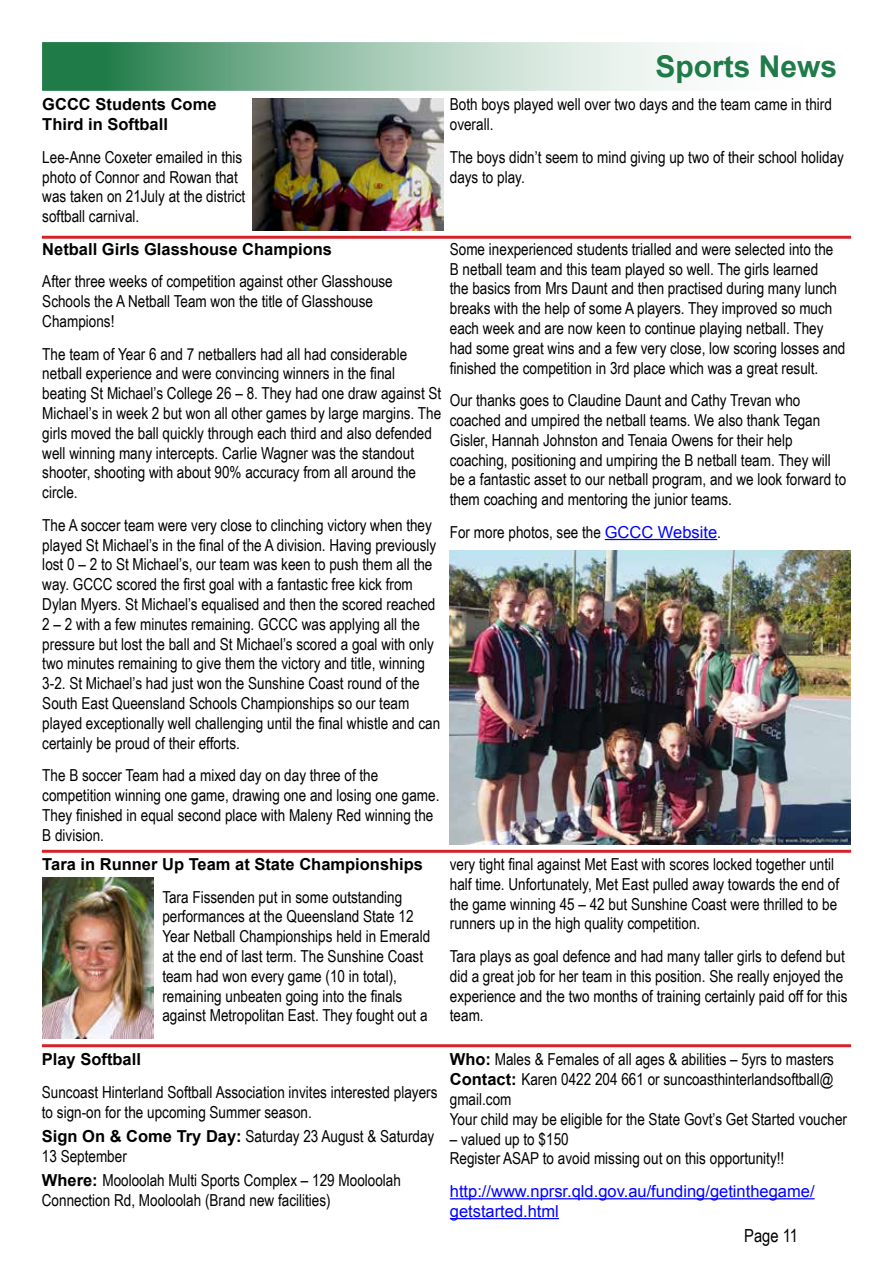
<style>
.page{position:relative;width:893px;height:1263px;background:#fff}
.page>*{position:absolute;margin:0;border:0;box-sizing:border-box;transform-origin:0 0}
.t1{font:700 30px "Arial";color:#1f7b48}
.t2{font:18px "Arial Narrow";color:#000}
.t3{font:16.5px/19.8px "Arial Narrow";color:#000}
.t4{font:700 16.5px/19.8px "Arial";color:#000}
.t5{font:16.5px/19.8px "Arial";color:#00f}
.s1{font-family:"Arial";color:#00f}
.s2{font-family:"Arial";font-weight:700}
</style>
<div class="page">
<svg style="left:43px;top:43px;width:644px;height:48px;background:#93bfa7"></svg>
<hr style="left:42px;top:236px;width:809px;height:3px;background:#d2232a">
<hr style="left:42px;top:850px;width:809px;height:3px;background:#d2232a">
<img style="left:253px;top:98px;width:191px;height:132px">
<hr style="left:605px;top:539px;width:112px;height:1px;background:#00f">
<img style="left:450px;top:551px;width:400px;height:294px">
<img style="left:42px;top:878px;width:112px;height:160px">
<hr style="left:42px;top:1044px;width:809px;height:3px;background:#d2232a">
<hr style="left:450px;top:1198px;width:365px;height:1px;background:#00f">
<hr style="left:450px;top:1218px;width:109px;height:1px;background:#00f">
<p class="t4" style="left:42px;top:95px;width:176px">GCCC Students Come<br>Third in Softball</p>
<p class="t3" style="left:42px;top:146px;width:205px">Lee-Anne Coxeter emailed in this photo of Connor and Rowan that was taken on 21July at the district softball carnival.</p>
<p class="t4" style="left:42px;top:240px;width:291px">Netball Girls Glasshouse Champions</p>
<p class="t3" style="left:42px;top:271px;width:352px">After three weeks of competition against other Glasshouse<br>Schools the A Netball Team won the title of Glasshouse<br>Champions!</p>
<p class="t3" style="left:42px;top:343px;width:400px">The team of Year 6 and 7 netballers had all had considerable netball experience and were convincing winners in the final beating St Michael’s College 26 – 8. They had one draw against St Michael’s in week 2 but won all other games by large margins. The girls moved the ball quickly through each third and also defended well winning many intercepts. Carlie Wagner was the standout shooter, shooting with about 90% accuracy from all around the circle.</p>
<p class="t3" style="left:42px;top:514px;width:399px">The A soccer team were very close to clinching victory when they played St Michael’s in the final of the A division. Having previously lost 0 – 2 to St Michael’s, our team was keen to push them all the way. GCCC scored the first goal with a fantastic free kick from Dylan Myers. St Michael’s equalised and then the scored reached 2 – 2 with a few minutes remaining. GCCC was applying all the pressure but lost the ball and St Michael’s scored a goal with only two minutes remaining to give them the victory and title, winning 3-2. St Michael’s had just won the Sunshine Coast round of the South East Queensland Schools Championships so our team played exceptionally well challenging until the final whistle and can certainly be proud of their efforts.</p>
<p class="t3" style="left:42px;top:765px;width:399px">The B soccer Team had a mixed day on day three of the competition winning one game, drawing one and losing one game.<br>They finished in equal second place with Maleny Red winning the B division.</p>
<p class="t4" style="left:42px;top:855px;width:382px">Tara in Runner Up Team at State Championships</p>
<p class="t3" style="left:162px;top:886px;width:269px">Tara Fissenden put in some outstanding performances at the Queensland State 12<br>Year Netball Championships held in Emerald at the end of last term. The Sunshine Coast team had won every game (10 in total), remaining unbeaten going into the finals against Metropolitan East. They fought out a</p>
<h1 class="t1" style="left:656px;top:47px;width:183px">Sports News</h1>
<p class="t3" style="left:450px;top:94px;width:384px">Both boys played well over two days and the team came in third overall.</p>
<p class="t3" style="left:450px;top:146px;width:396px">The boys didn’t seem to mind giving up two of their school holiday days to play.</p>
<p class="t3" style="left:450px;top:238px;width:397px">Some inexperienced students trialled and were selected into the B netball team and this team played so well. The girls learned<br>the basics from Mrs Daunt and then practised during many lunch breaks with the help of some A players. They improved so much each week and are now keen to continue playing netball. They had some great wins and a few very close, low scoring losses and finished the competition in 3rd place which was a great result.</p>
<p class="t3" style="left:450px;top:390px;width:398px">Our thanks goes to Claudine Daunt and Cathy Trevan who coached and umpired the netball teams. We also thank Tegan Gisler, Hannah Johnston and Tenaia Owens for their help coaching, positioning and umpiring the B netball team. They will be a fantastic asset to our netball program, and we look forward to them coaching and mentoring the junior teams.</p>
<p class="t3" style="left:450px;top:521px;width:273px">For more photos, see the <span class="s1">GCCC Website</span>.</p>
<p class="t3" style="left:450px;top:854px;width:391px">very tight final against Met East with scores locked together until half time. Unfortunately, Met East pulled away towards the end of the game winning 45 – 42 but Sunshine Coast were thrilled to be runners up in the high quality competition.</p>
<p class="t3" style="left:450px;top:945px;width:399px">Tara plays as goal defence and had many taller girls to defend but did a great job for her team in this position. She really enjoyed the experience and the two months of training certainly paid off for this team.</p>
<p class="t4" style="left:42px;top:1050px;width:101px">Play Softball</p>
<p class="t3" style="left:42px;top:1082px;width:397px">Suncoast Hinterland Softball Association invites interested players to sign-on for the upcoming Summer season.</p>
<p class="t3" style="left:42px;top:1125px;width:394px"><span class="s2">Sign On &amp; Come Try Day:</span> Saturday 23 August &amp; Saturday<br>13 September</p>
<p class="t3" style="left:42px;top:1169px;width:361px"><span class="s2">Where:</span> Mooloolah Multi Sports Complex – 129 Mooloolah<br>Connection Rd, Mooloolah (Brand new facilities)</p>
<p class="t3" style="left:450px;top:1049px;width:399px"><span class="s2">Who:</span> Males &amp; Females of all ages &amp; abilities – 5yrs to masters <span class="s2">Contact:</span> Karen 0422 204 661 or suncoasthinterlandsoftball@ gmail.com<br>Your child may be eligible for the State Govt’s Get Started voucher</p>
<p class="t3" style="left:450px;top:1128px;width:336px">– valued up to $150<br>Register ASAP to avoid missing out on this opportunity!!</p>
<p class="t5" style="left:450px;top:1181px;width:366px">http://www.nprsr.qld.gov.au/funding/getinthegame/ getstarted.html</p>
<p class="t2" style="left:744px;top:1222px;width:55px">Page 11</p>
</div>
